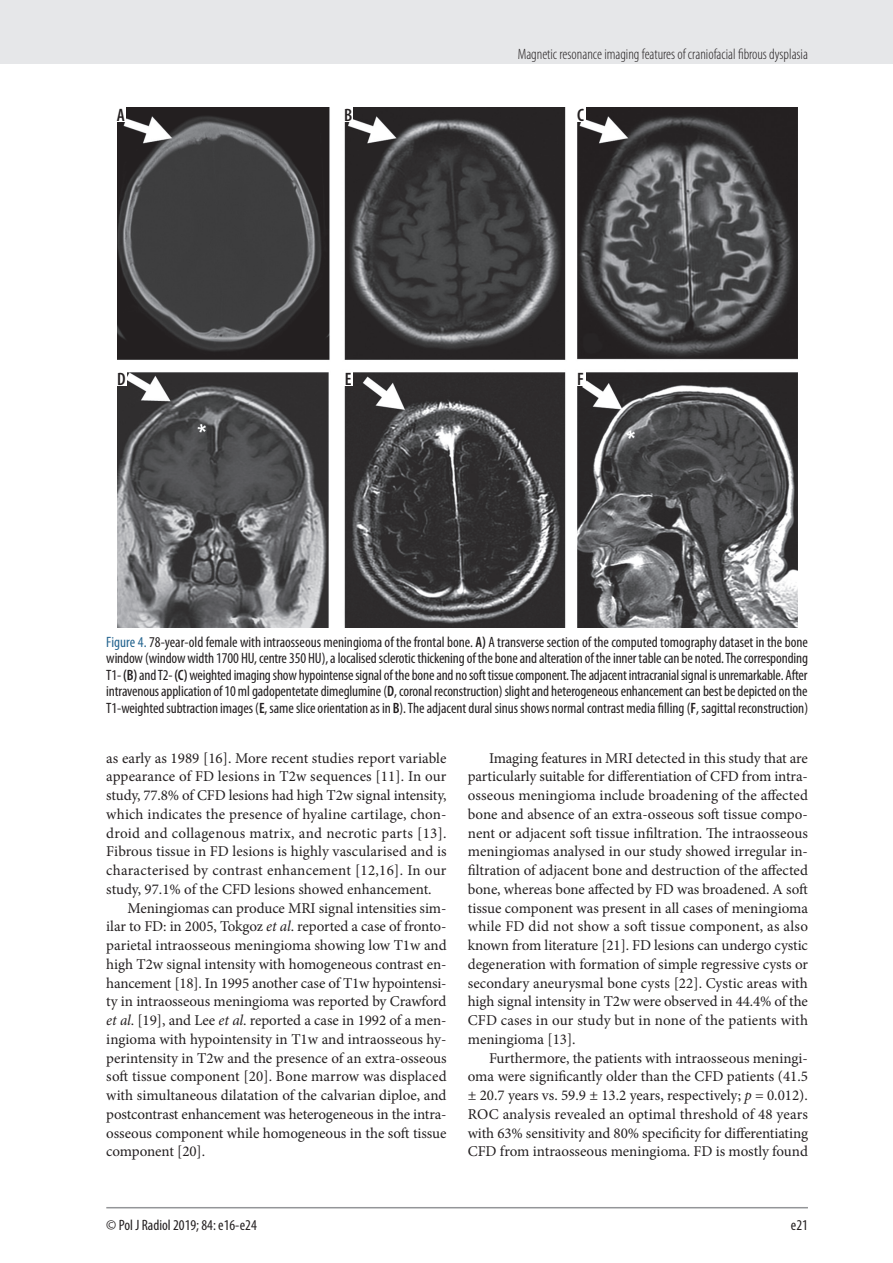
<style>
.page{position:relative;width:893px;height:1263px;background:#fff}
.page>*{position:absolute;margin:0;border:0;box-sizing:border-box;transform-origin:0 0}
.t1{font:600 condensed 18px "Myriad Pro";color:#231f20}
.t2{font:15px/18.8px "Minion Pro";color:#231f20;text-align:justify}
.t3{font:condensed 15px/16.5px "Myriad Pro";color:#231f20;text-align:justify}
.t4{font:300 condensed 15px "Myriad Pro";color:#231f20}
.t5{font:15px "Minion Pro";letter-spacing:.02em;color:#231f20}
.s1{color:#24648f}
.s2{font-weight:600}
.s3{font-style:italic}
</style>
<div class="page">
<div style="left:0;top:0;width:893px;height:64px;background:#e6e7e9"></div>
<hr style="left:106px;top:1207px;width:702px;height:1px;background:#939598">
<img style="left:117px;top:107px;width:680px;height:520px">
<div style="left:116px;top:106px;width:10px;height:16px;background:#fff"></div>
<div style="left:116px;top:370px;width:10px;height:15px;background:#fff"></div>
<div style="left:343px;top:106px;width:10px;height:16px;background:#fff"></div>
<div style="left:343px;top:370px;width:10px;height:15px;background:#fff"></div>
<div style="left:576px;top:106px;width:9px;height:16px;background:#fff"></div>
<div style="left:576px;top:370px;width:9px;height:15px;background:#fff"></div>
<p class="t1" style="left:117px;top:104px;width:10px">A</p>
<p class="t1" style="left:117px;top:368px;width:10px">D</p>
<p class="t1" style="left:344px;top:104px;width:10px">B</p>
<p class="t1" style="left:345px;top:368px;width:8px">E</p>
<p class="t4" style="left:518px;top:45px;width:292px">Magnetic resonance imaging features of craniofacial fibrous dysplasia</p>
<p class="t1" style="left:577px;top:104px;width:8px">C</p>
<p class="t1" style="left:577px;top:368px;width:8px">F</p>
<p class="t3" style="left:106px;top:633px;width:703px"><span class="s1">Figure 4.</span> 78-year-old female with intraosseous meningioma of the frontal bone. <span class="s2">A)</span> A transverse section of the computed tomography dataset in the bone window (window width 1700 HU, centre 350 HU), a localised sclerotic thickening of the bone and alteration of the inner table can be noted. The corresponding T1- <span class="s2">(B)</span> and T2- <span class="s2">(C)</span> weighted imaging show hypointense signal of the bone and no soft tissue component. The adjacent intracranial signal is unremarkable. After intravenous application of 10 ml gadopentetate dimeglumine (<span class="s2">D</span>, coronal reconstruction) slight and heterogeneous enhancement can best be depicted on the T1-weighted subtraction images (<span class="s2">E</span>, same slice orientation as in <span class="s2">B</span>). The adjacent dural sinus shows normal contrast media filling (<span class="s2">F</span>, sagittal reconstruction)</p>
<p class="t2" style="left:106px;top:748px;width:342px">as early as 1989 [16]. More recent studies report variable</p>
<p class="t2" style="left:106px;top:767px;width:342px">appearance of FD lesions in T2w sequences [11]. In our</p>
<p class="t2" style="left:106px;top:786px;width:342px">study, 77.8% of CFD lesions had high T2w signal intensity,</p>
<p class="t2" style="left:106px;top:805px;width:342px">which indicates the presence of hyaline cartilage, chon-</p>
<p class="t2" style="left:106px;top:823px;width:342px">droid and collagenous matrix, and necrotic parts [13].</p>
<p class="t2" style="left:106px;top:842px;width:342px">Fibrous tissue in FD lesions is highly vascularised and is</p>
<p class="t5" style="left:106px;top:860px;width:342px">characterised by contrast enhancement [12,16]. In our</p>
<p class="t2" style="left:106px;top:880px;width:327px">study, 97.1% of the CFD lesions showed enhancement.</p>
<p class="t2" style="left:128px;top:898px;width:320px">Meningiomas can produce MRI signal intensities sim-</p>
<p class="t2" style="left:106px;top:917px;width:342px">ilar to FD: in 2005, Tokgoz <span class="s3">et al</span>. reported a case of fronto-</p>
<p class="t2" style="left:106px;top:936px;width:342px">parietal intraosseous meningioma showing low T1w and</p>
<p class="t2" style="left:106px;top:955px;width:342px">high T2w signal intensity with homogeneous contrast en-</p>
<p class="t2" style="left:106px;top:973px;width:342px">hancement [18]. In 1995 another case of T1w hypointensi-</p>
<p class="t2" style="left:106px;top:992px;width:342px">ty in intraosseous meningioma was reported by Crawford</p>
<p class="t2" style="left:106px;top:1011px;width:342px"><span class="s3">et al</span>. [19], and Lee <span class="s3">et al</span>. reported a case in 1992 of a men-</p>
<p class="t2" style="left:106px;top:1030px;width:342px">ingioma with hypointensity in T1w and intraosseous hy-</p>
<p class="t2" style="left:106px;top:1048px;width:342px">perintensity in T2w and the presence of an extra-osseous</p>
<p class="t2" style="left:106px;top:1067px;width:342px">soft tissue component [20]. Bone marrow was displaced</p>
<p class="t2" style="left:106px;top:1086px;width:342px">with simultaneous dilatation of the calvarian diploe, and</p>
<p class="t2" style="left:106px;top:1105px;width:342px">postcontrast enhancement was heterogeneous in the intra-</p>
<p class="t2" style="left:106px;top:1123px;width:342px">osseous component while homogeneous in the soft tissue</p>
<p class="t2" style="left:106px;top:1142px;width:100px">component [20].</p>
<p class="t2" style="left:468px;top:748px;width:342px;text-indent:21px">Imaging features in MRI detected in this study that are particularly suitable for differentiation of CFD from intra&shy;osseous meningioma include broadening of the affected bone and absence of an extra-osseous soft tissue compo&shy;nent or adjacent soft tissue infiltration. The intraosseous meningiomas analysed in our study showed irregular in&shy;filtration of adjacent bone and destruction of the affected bone, whereas bone affected by FD was broadened. A soft tissue component was present in all cases of meningioma while FD did not show a soft tissue component, as also known from literature [21]. FD lesions can undergo cystic degeneration with formation of simple regressive cysts or secondary aneurysmal bone cysts [22]. Cystic areas with high signal intensity in T2w were observed in 44.4% of the CFD cases in our study but in none of the patients with meningioma [13].</p>
<p class="t2" style="left:468px;top:1048px;width:342px;text-indent:21px">Furthermore, the patients with intraosseous meningi&shy;oma were significantly older than the CFD patients (41.5 ± 20.7 years vs. 59.9 ± 13.2 years, respectively; <span class="s3">p</span> = 0.012).<br>ROC analysis revealed an optimal threshold of 48 years with 63% sensitivity and 80% specificity for differentiating CFD from intraosseous meningioma. FD is mostly found</p>
<p class="t3" style="left:106px;top:1216px;width:152px">© Pol J Radiol 2019; 84: e16-e24</p>
<p class="t3" style="left:791px;top:1216px;width:18px">e21</p>
</div>
